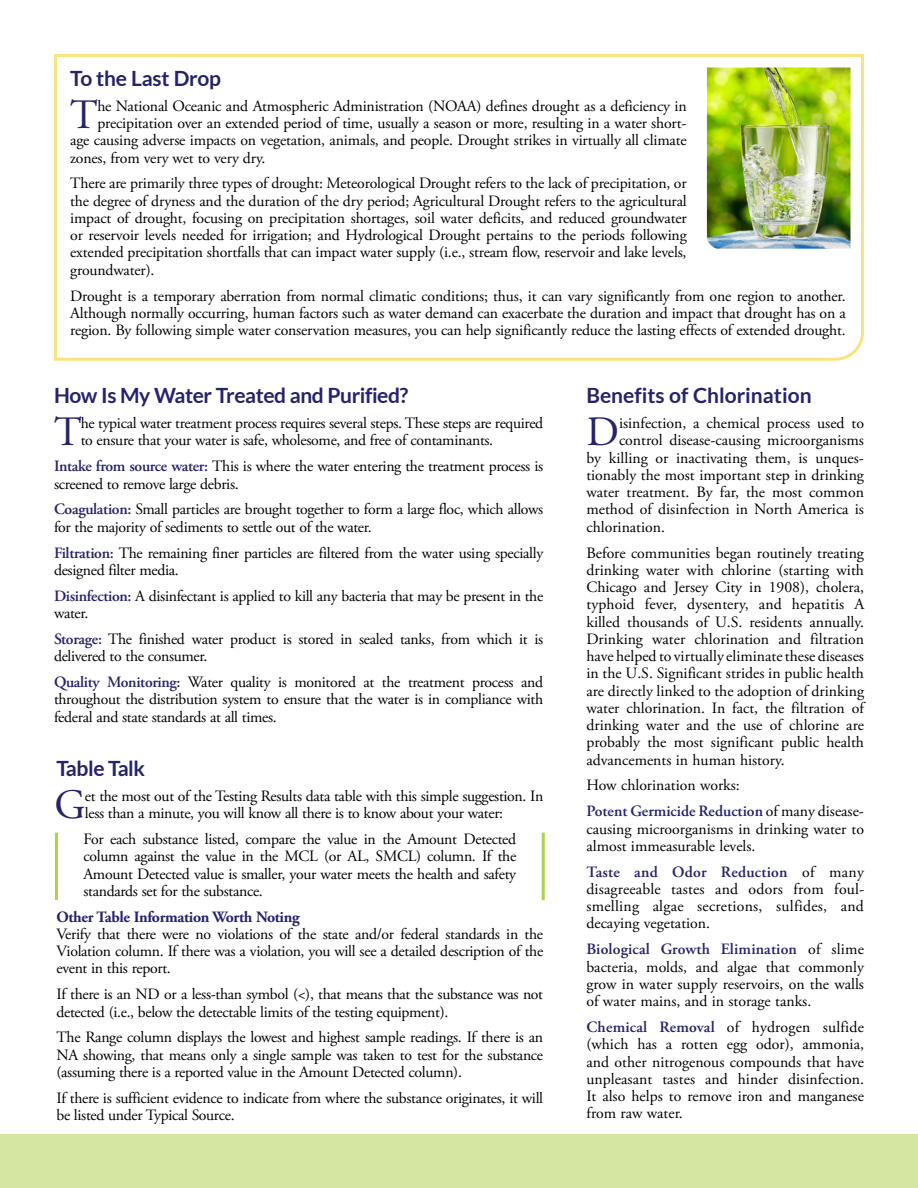
<style>
.page{position:relative;width:918px;height:1188px;background:#fff}
.page>*{position:absolute;margin:0;border:0;box-sizing:border-box;transform-origin:0 0}
.First_Paragraph_23{font:41.7px "Adobe Garamond Pro";color:#27236a}
.Article_Head_23_Blue{font:700 21px "Lato";letter-spacing:-.02em;color:#27236a}
.Article_Head_23_Blue-2{font:700 21px "Lato";color:#27236a}
.First_Paragraph{font:15.75px/17.2px "Adobe Garamond Pro";letter-spacing:-.02em;color:#000;text-align:justify}
.First_Paragraph_23-2{font:15.75px/17.2px "Adobe Garamond Pro";letter-spacing:-.01em;color:#000}
.Paragraphs_23{font:15.75px/17.2px "Adobe Garamond Pro";letter-spacing:-.02em;color:#000;text-align:justify}
.Table_Talk_23{font:15.75px/17.2px "Adobe Garamond Pro";letter-spacing:-.02em;color:#000;text-align:justify}
.Subheader_23{font:700 15.75px "Adobe Garamond Pro";letter-spacing:-.02em;color:#27236a}
.First_Paragraph-2{font:15.75px "Adobe Garamond Pro";color:#000}
.s1{font-weight:600;color:#27236a}
</style>
<div class="page">
<svg style="left:54px;top:54px;width:810px;height:307px"></svg>
<hr style="left:55px;top:833px;width:3px;height:67px;background:#afd248">
<hr style="left:542px;top:833px;width:3px;height:67px;background:#afd248">
<img style="left:707px;top:68px;width:143px;height:181px">
<div style="left:0;top:1134px;width:918px;height:54px;background:#d5e6a3"></div>
<p class="Article_Head_23_Blue" style="left:70px;top:66px;width:152px">To the Last Drop</p>
<p class="First_Paragraph_23" style="left:70px;top:90px;width:29px">T</p>
<p class="First_Paragraph_23-2" style="left:97px;top:98px;width:591px">he National Oceanic and Atmospheric Administration (NOAA) defines drought as a deficiency in</p>
<p class="First_Paragraph_23-2" style="left:97px;top:115px;width:591px">precipitation over an extended period of time, usually a season or more, resulting in a water short-</p>
<p class="First_Paragraph_23-2" style="left:70px;top:132px;width:618px">age causing adverse impacts on vegetation, animals, and people. Drought strikes in virtually all climate</p>
<p class="First_Paragraph_23-2" style="left:70px;top:149px;width:197px">zones, from very wet to very dry.</p>
<p class="First_Paragraph" style="left:70px;top:175px;width:618px">There are primarily three types of drought: Meteorological Drought refers to the lack of precipitation, or the degree of dryness and the duration of the dry period; Agricultural Drought refers to the agricultural impact of drought, focusing on precipitation shortages, soil water deficits, and reduced groundwater or reservoir levels needed for irrigation; and Hydrological Drought pertains to the periods following extended precipitation shortfalls that can impact water supply (i.e., stream flow, reservoir and lake levels, groundwater).</p>
<p class="First_Paragraph" style="left:70px;top:287px;width:777px">Drought is a temporary aberration from normal climatic conditions; thus, it can vary significantly from one region to another.<br>Although normally occurring, human factors such as water demand can exacerbate the duration and impact that drought has on a region. By following simple water conservation measures, you can help significantly reduce the lasting effects of extended drought.</p>
<p class="Article_Head_23_Blue" style="left:54px;top:384px;width:356px">How Is My Water Treated and Purified?</p>
<p class="First_Paragraph_23" style="left:54px;top:407px;width:29px">T</p>
<p class="First_Paragraph_23-2" style="left:81px;top:415px;width:464px">he typical water treatment process requires several steps. These steps are required to ensure that your water is safe, wholesome, and free of contaminants.</p>
<p class="First_Paragraph" style="left:54px;top:458px;width:491px"><span class="s1">Intake from source water:</span> This is where the water entering the treatment process is screened to remove large debris.</p>
<p class="First_Paragraph" style="left:54px;top:501px;width:491px"><span class="s1">Coagulation:</span> Small particles are brought together to form a large floc, which allows for the majority of sediments to settle out of the water.</p>
<p class="First_Paragraph" style="left:54px;top:545px;width:491px"><span class="s1">Filtration:</span> The remaining finer particles are filtered from the water using specially designed filter media.</p>
<p class="First_Paragraph" style="left:54px;top:588px;width:491px"><span class="s1">Disinfection:</span> A disinfectant is applied to kill any bacteria that may be present in the water.</p>
<p class="First_Paragraph" style="left:54px;top:631px;width:491px"><span class="s1">Storage:</span> The finished water product is stored in sealed tanks, from which it is delivered to the consumer.</p>
<p class="First_Paragraph" style="left:54px;top:674px;width:491px"><span class="s1">Quality Monitoring:</span> Water quality is monitored at the treatment process and throughout the distribution system to ensure that the water is in compliance with federal and state standards at all times.</p>
<p class="Article_Head_23_Blue" style="left:56px;top:756px;width:90px">Table Talk</p>
<p class="First_Paragraph_23" style="left:55px;top:780px;width:33px">G</p>
<p class="First_Paragraph_23-2" style="left:85px;top:788px;width:460px">et the most out of the Testing Results data table with this simple suggestion. In less than a minute, you will know all there is to know about your water:</p>
<p class="Table_Talk_23" style="left:83px;top:831px;width:434px">For each substance listed, compare the value in the Amount Detected column against the value in the MCL (or AL, SMCL) column. If the Amount Detected value is smaller, your water meets the health and safety standards set for the substance.</p>
<p class="Subheader_23" style="left:56px;top:908px;width:245px">Other Table Information Worth Noting</p>
<p class="Paragraphs_23" style="left:56px;top:926px;width:488px">Verify that there were no violations of the state and/or federal standards in the Violation column. If there was a violation, you will see a detailed description of the event in this report.</p>
<p class="Paragraphs_23" style="left:56px;top:986px;width:488px">If there is an ND or a less-than symbol (&lt;), that means that the substance was not detected (i.e., below the detectable limits of the testing equipment).</p>
<p class="Paragraphs_23" style="left:56px;top:1029px;width:488px">The Range column displays the lowest and highest sample readings. If there is an NA showing, that means only a single sample was taken to test for the substance (assuming there is a reported value in the Amount Detected column).</p>
<p class="Paragraphs_23" style="left:56px;top:1090px;width:488px">If there is sufficient evidence to indicate from where the substance originates, it will be listed under Typical Source.</p>
<p class="Article_Head_23_Blue-2" style="left:586px;top:384px;width:227px">Benefits of Chlorination</p>
<p class="First_Paragraph_23" style="left:586px;top:407px;width:34px">D</p>
<p class="First_Paragraph_23-2" style="left:619px;top:415px;width:246px">isinfection, a chemical process used to</p>
<p class="First_Paragraph_23-2" style="left:619px;top:432px;width:246px">control disease-causing microorganisms</p>
<p class="First_Paragraph_23-2" style="left:586px;top:450px;width:279px">by killing or inactivating them, is unques-</p>
<p class="First_Paragraph_23-2" style="left:586px;top:467px;width:279px">tionably the most important step in drinking</p>
<p class="First_Paragraph_23-2" style="left:586px;top:484px;width:279px">water treatment. By far, the most common</p>
<p class="First_Paragraph_23-2" style="left:586px;top:501px;width:279px">method of disinfection in North America is</p>
<p class="First_Paragraph_23-2" style="left:586px;top:519px;width:80px">chlorination.</p>
<p class="First_Paragraph" style="left:586px;top:545px;width:279px">Before communities began routinely treating drinking water with chlorine (starting with Chicago and Jersey City in 1908), cholera, typhoid fever, dysentery, and hepatitis A killed thousands of U.S. residents annually.<br>Drinking water chlorination and filtration have helped to virtually eliminate these diseases in the U.S. Significant strides in public health are directly linked to the adoption of drinking water chlorination. In fact, the filtration of drinking water and the use of chlorine are probably the most significant public health advancements in human history.</p>
<p class="First_Paragraph-2" style="left:586px;top:776px;width:155px">How chlorination works:</p>
<p class="First_Paragraph" style="left:586px;top:803px;width:279px"><span class="s1">Potent Germicide Reduction</span> of many disease&shy;causing microorganisms in drinking water to almost immeasurable levels.</p>
<p class="First_Paragraph" style="left:586px;top:864px;width:279px"><span class="s1">Taste and Odor Reduction</span> of many disagreeable tastes and odors from foul&shy;smelling algae secretions, sulfides, and decaying vegetation.</p>
<p class="First_Paragraph" style="left:586px;top:941px;width:279px"><span class="s1">Biological Growth Elimination</span> of slime bacteria, molds, and algae that commonly grow in water supply reservoirs, on the walls of water mains, and in storage tanks.</p>
<p class="First_Paragraph" style="left:586px;top:1019px;width:279px"><span class="s1">Chemical Removal</span> of hydrogen sulfide (which has a rotten egg odor), ammonia, and other nitrogenous compounds that have unpleasant tastes and hinder disinfection.<br>It also helps to remove iron and manganese from raw water.</p>
</div>
